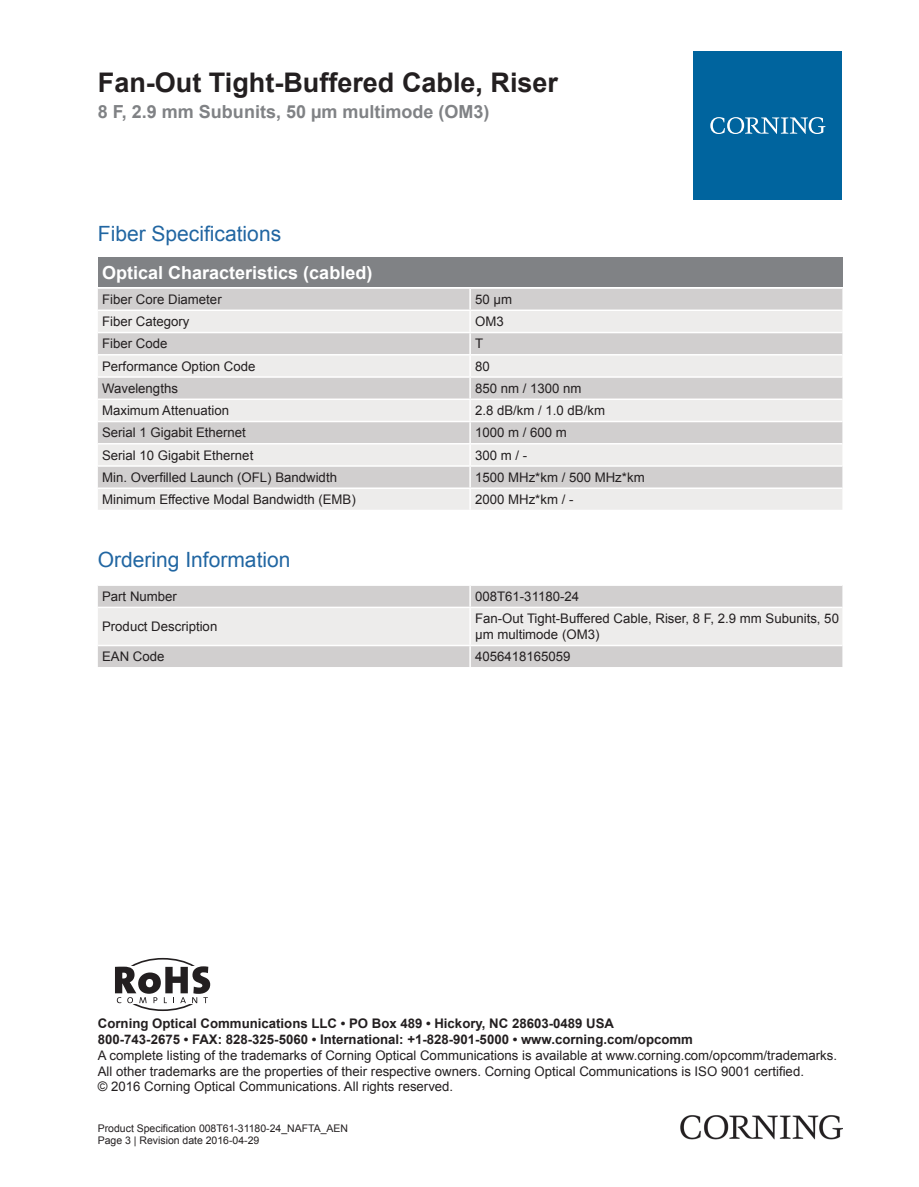
<style>
.page{position:relative;width:919px;height:1187px;background:#fff}
.page>*{position:absolute;margin:0;border:0;box-sizing:border-box;transform-origin:0 0}
.t1{font:700 27px "Arial";color:#231f20}
.t2{font:21px "Arial";color:#2166a2}
.t3{font:700 18px "Arial";color:#808285}
.t4{font:700 18px "Arial";color:#fff}
.t5{font:13.2px/15.9px "Arial";color:#231f20}
.t6{font:700 13.2px/15.9px "Arial";color:#231f20}
.t7{font:10.5px/12.6px "Arial";color:#231f20}
</style>
<div class="page">
<div style="left:98px;top:257px;width:744px;height:30px;background:#808285"></div>
<div style="left:98px;top:289px;width:744px;height:20px;background:#d1cfcf"></div>
<svg style="left:98px;top:311px;width:744px;height:198px;background:#e1dfdf"></svg>
<hr style="left:469px;top:289px;width:2px;height:20px;background:#fff">
<hr style="left:469px;top:311px;width:2px;height:21px;background:#fff">
<hr style="left:469px;top:333px;width:2px;height:21px;background:#fff">
<hr style="left:469px;top:355px;width:2px;height:21px;background:#fff">
<hr style="left:469px;top:378px;width:2px;height:20px;background:#fff">
<hr style="left:469px;top:400px;width:2px;height:21px;background:#fff">
<hr style="left:469px;top:422px;width:2px;height:21px;background:#fff">
<hr style="left:469px;top:444px;width:2px;height:21px;background:#fff">
<hr style="left:469px;top:466px;width:2px;height:21px;background:#fff">
<hr style="left:469px;top:489px;width:2px;height:20px;background:#fff">
<hr style="left:98px;top:332px;width:372px;height:1px;background:#fff">
<hr style="left:470px;top:332px;width:372px;height:1px;background:#fff">
<hr style="left:98px;top:354px;width:372px;height:1px;background:#fff">
<hr style="left:470px;top:354px;width:372px;height:1px;background:#fff">
<hr style="left:98px;top:376px;width:372px;height:2px;background:#fff">
<hr style="left:470px;top:376px;width:372px;height:2px;background:#fff">
<hr style="left:98px;top:398px;width:372px;height:2px;background:#fff">
<hr style="left:470px;top:398px;width:372px;height:2px;background:#fff">
<hr style="left:98px;top:421px;width:372px;height:1px;background:#fff">
<hr style="left:470px;top:421px;width:372px;height:1px;background:#fff">
<hr style="left:98px;top:443px;width:372px;height:1px;background:#fff">
<hr style="left:470px;top:443px;width:372px;height:1px;background:#fff">
<hr style="left:98px;top:465px;width:372px;height:1px;background:#fff">
<hr style="left:470px;top:465px;width:372px;height:1px;background:#fff">
<hr style="left:98px;top:487px;width:372px;height:2px;background:#fff">
<hr style="left:470px;top:487px;width:372px;height:2px;background:#fff">
<div style="left:98px;top:586px;width:744px;height:81px;background:#d1cfcf"></div>
<div style="left:98px;top:608px;width:744px;height:36px;background:#edeceb"></div>
<hr style="left:469px;top:586px;width:2px;height:20px;background:#fff">
<hr style="left:469px;top:608px;width:2px;height:36px;background:#fff">
<hr style="left:469px;top:646px;width:2px;height:21px;background:#fff">
<hr style="left:98px;top:606px;width:372px;height:2px;background:#fff">
<hr style="left:470px;top:606px;width:372px;height:2px;background:#fff">
<hr style="left:98px;top:644px;width:372px;height:2px;background:#fff">
<hr style="left:470px;top:644px;width:372px;height:2px;background:#fff">
<div style="left:693px;top:51px;width:149px;height:149px;background:#00649e"></div>
<svg style="left:710px;top:117px;width:115px;height:17px"></svg>
<img style="left:680px;top:1115px;width:162px;height:24px">
<div style="left:118px;top:957px;width:90px;height:53px;border:2px solid #231f20;border-radius:50%"></div>
<div style="left:98px;top:966px;width:123px;height:38px;background:#fff"></div>
<svg style="left:115px;top:966px;width:95px;height:37px"></svg>
<h1 class="t1" style="left:98px;top:64px;width:462px">Fan-Out Tight-Buffered Cable, Riser</h1>
<h3 class="t3" style="left:98px;top:100px;width:393px">8 F, 2.9 mm Subunits, 50 µm multimode (OM3)</h3>
<h2 class="t2" style="left:98px;top:219px;width:185px">Fiber Specifications</h2>
<h3 class="t4" style="left:102px;top:260px;width:272px">Optical Characteristics (cabled)</h3>
<p class="t5" style="left:102px;top:291px;width:121px">Fiber Core Diameter</p>
<p class="t5" style="left:475px;top:291px;width:38px">50 µm</p>
<p class="t5" style="left:102px;top:314px;width:89px">Fiber Category</p>
<p class="t5" style="left:475px;top:314px;width:30px">OM3</p>
<p class="t5" style="left:102px;top:336px;width:67px">Fiber Code</p>
<p class="t5" style="left:475px;top:336px;width:10px">T</p>
<p class="t5" style="left:102px;top:358px;width:155px">Performance Option Code</p>
<p class="t5" style="left:475px;top:358px;width:16px">80</p>
<p class="t5" style="left:102px;top:380px;width:77px">Wavelengths</p>
<p class="t5" style="left:475px;top:380px;width:108px">850 nm / 1300 nm</p>
<p class="t5" style="left:102px;top:402px;width:128px">Maximum Attenuation</p>
<p class="t5" style="left:475px;top:402px;width:131px">2.8 dB/km / 1.0 dB/km</p>
<p class="t5" style="left:102px;top:425px;width:145px">Serial 1 Gigabit Ethernet</p>
<p class="t5" style="left:475px;top:425px;width:93px">1000 m / 600 m</p>
<p class="t5" style="left:102px;top:447px;width:153px">Serial 10 Gigabit Ethernet</p>
<p class="t5" style="left:475px;top:447px;width:54px">300 m / -</p>
<p class="t5" style="left:102px;top:469px;width:236px">Min. Overfilled Launch (OFL) Bandwidth</p>
<p class="t5" style="left:475px;top:469px;width:171px">1500 MHz*km / 500 MHz*km</p>
<p class="t5" style="left:102px;top:491px;width:255px">Minimum Effective Modal Bandwidth (EMB)</p>
<p class="t5" style="left:475px;top:491px;width:100px">2000 MHz*km / -</p>
<h2 class="t2" style="left:98px;top:546px;width:194px">Ordering Information</h2>
<p class="t5" style="left:102px;top:588px;width:76px">Part Number</p>
<p class="t5" style="left:475px;top:588px;width:105px">008T61-31180-24</p>
<p class="t5" style="left:102px;top:618px;width:117px">Product Description</p>
<p class="t5" style="left:475px;top:610px;width:365px">Fan-Out Tight-Buffered Cable, Riser, 8 F, 2.9 mm Subunits, 50 µm multimode (OM3)</p>
<p class="t5" style="left:102px;top:649px;width:64px">EAN Code</p>
<p class="t5" style="left:475px;top:649px;width:97px">4056418165059</p>
<p class="t6" style="left:98px;top:1015px;width:596px">Corning Optical Communications LLC • PO Box 489 • Hickory, NC 28603-0489 USA<br>800-743-2675 • FAX: 828-325-5060 • International: +1-828-901-5000 • www.corning.com/opcomm</p>
<p class="t5" style="left:98px;top:1047px;width:740px">A complete listing of the trademarks of Corning Optical Communications is available at www.corning.com/opcomm/trademarks.<br>All other trademarks are the properties of their respective owners. Corning Optical Communications is ISO 9001 certified.<br>© 2016 Corning Optical Communications. All rights reserved.</p>
<p class="t7" style="left:98px;top:1121px;width:252px">Product Specification 008T61-31180-24_NAFTA_AEN<br>Page 3 | Revision date 2016-04-29</p>
</div>
